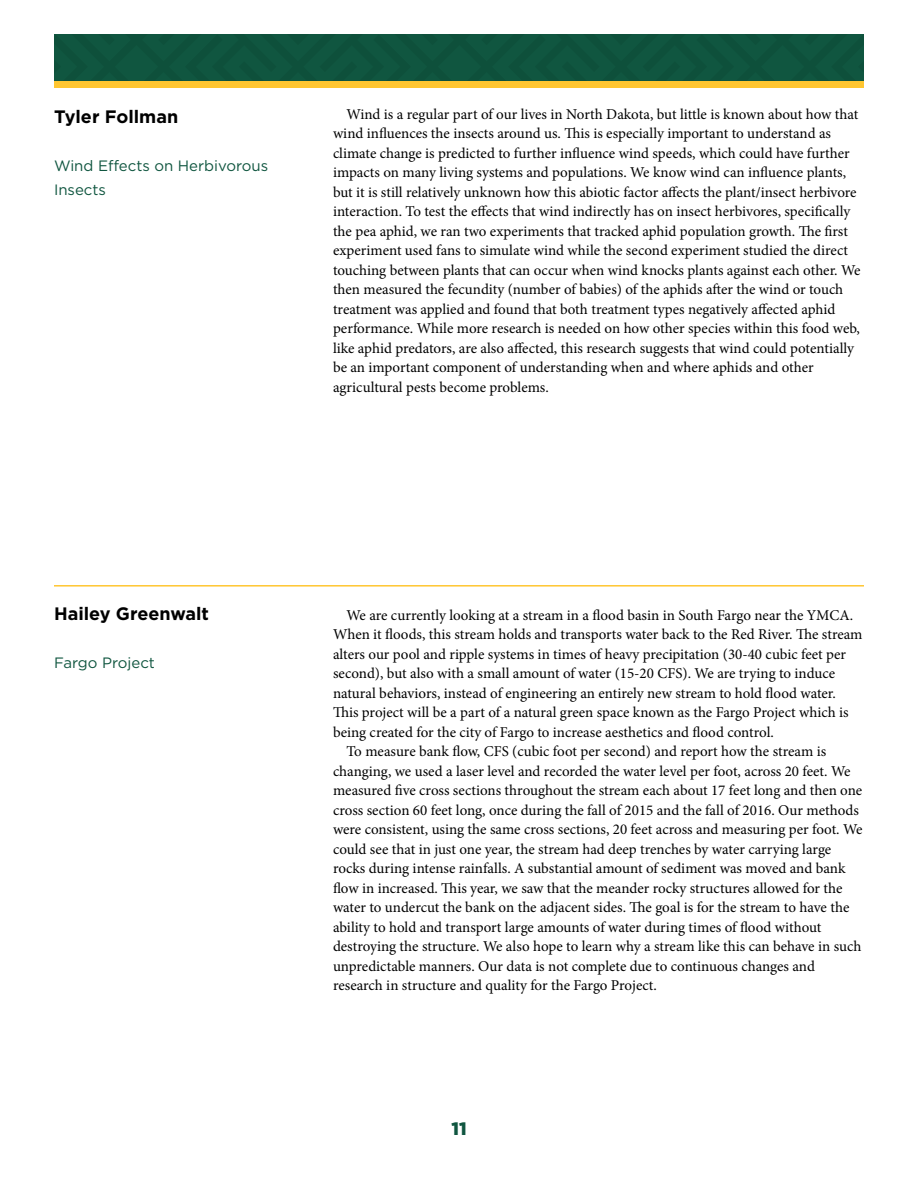
<style>
.page{position:relative;width:918px;height:1188px;background:#fff}
.page>*{position:absolute;margin:0;border:0;box-sizing:border-box;transform-origin:0 0}
.t1{font:700 18px "Gotham";color:#000}
.t2{font:900 18px "Gotham";color:#105640}
.t3{font:15px/19.5px "Minion Pro";color:#000}
.t4{font:15px/24px "Gotham";color:#105640}
</style>
<div class="page">
<div style="left:54px;top:35px;width:810px;height:46px;background:#105640"></div>
<div style="left:54px;top:81px;width:810px;height:7px;background:#ffc631"></div>
<hr style="left:54px;top:585px;width:810px;height:2px;background:#ffc631">
<p class="t1" style="left:54px;top:106px;width:126px">Tyler Follman</p>
<p class="t4" style="left:54px;top:153px;width:216px">Wind Effects on Herbivorous<br>Insects</p>
<p class="t3" style="left:333px;top:104px;width:529px;text-indent:14px">Wind is a regular part of our lives in North Dakota, but little is known about how that wind influences the insects around us. This is especially important to understand as climate change is predicted to further influence wind speeds, which could have further impacts on many living systems and populations. We know wind can influence plants, but it is still relatively unknown how this abiotic factor affects the plant/insect herbivore interaction. To test the effects that wind indirectly has on insect herbivores, specifically the pea aphid, we ran two experiments that tracked aphid population growth. The first experiment used fans to simulate wind while the second experiment studied the direct touching between plants that can occur when wind knocks plants against each other. We then measured the fecundity (number of babies) of the aphids after the wind or touch treatment was applied and found that both treatment types negatively affected aphid performance. While more research is needed on how other species within this food web, like aphid predators, are also affected, this research suggests that wind could potentially be an important component of understanding when and where aphids and other agricultural pests become problems.</p>
<p class="t1" style="left:54px;top:604px;width:157px">Hailey Greenwalt</p>
<p class="t4" style="left:54px;top:650px;width:102px">Fargo Project</p>
<p class="t3" style="left:346px;top:605px;width:508px">We are currently looking at a stream in a flood basin in South Fargo near the YMCA.</p>
<p class="t3" style="left:333px;top:625px;width:531px">When it floods, this stream holds and transports water back to the Red River. The stream</p>
<p class="t3" style="left:333px;top:644px;width:515px">alters our pool and ripple systems in times of heavy precipitation (30-40 cubic feet per</p>
<p class="t3" style="left:333px;top:664px;width:504px">second), but also with a small amount of water (15-20 CFS). We are trying to induce</p>
<p class="t3" style="left:333px;top:683px;width:504px">natural behaviors, instead of engineering an entirely new stream to hold flood water.</p>
<p class="t3" style="left:333px;top:703px;width:517px">This project will be a part of a natural green space known as the Fargo Project which is</p>
<p class="t3" style="left:333px;top:722px;width:442px">being created for the city of Fargo to increase aesthetics and flood control.</p>
<p class="t3" style="left:346px;top:742px;width:481px">To measure bank flow, CFS (cubic foot per second) and report how the stream is</p>
<p class="t3" style="left:333px;top:761px;width:519px">changing, we used a laser level and recorded the water level per foot, across 20 feet. We</p>
<p class="t3" style="left:333px;top:781px;width:531px">measured five cross sections throughout the stream each about 17 feet long and then one</p>
<p class="t3" style="left:333px;top:800px;width:527px">cross section 60 feet long, once during the fall of 2015 and the fall of 2016. Our methods</p>
<p class="t3" style="left:333px;top:820px;width:531px">were consistent, using the same cross sections, 20 feet across and measuring per foot. We</p>
<p class="t3" style="left:333px;top:839px;width:500px">could see that in just one year, the stream had deep trenches by water carrying large</p>
<p class="t3" style="left:333px;top:859px;width:514px">rocks during intense rainfalls. A substantial amount of sediment was moved and bank</p>
<p class="t3" style="left:333px;top:878px;width:511px">flow in increased. This year, we saw that the meander rocky structures allowed for the</p>
<p class="t3" style="left:333px;top:898px;width:518px">water to undercut the bank on the adjacent sides. The goal is for the stream to have the</p>
<p class="t3" style="left:333px;top:917px;width:490px">ability to hold and transport large amounts of water during times of flood without</p>
<p class="t3" style="left:333px;top:937px;width:530px">destroying the structure. We also hope to learn why a stream like this can behave in such</p>
<p class="t3" style="left:333px;top:956px;width:483px">unpredictable manners. Our data is not complete due to continuous changes and</p>
<p class="t3" style="left:333px;top:976px;width:325px">research in structure and quality for the Fargo Project.</p>
<p class="t2" style="left:451px;top:1118px;width:17px">11</p>
</div>
